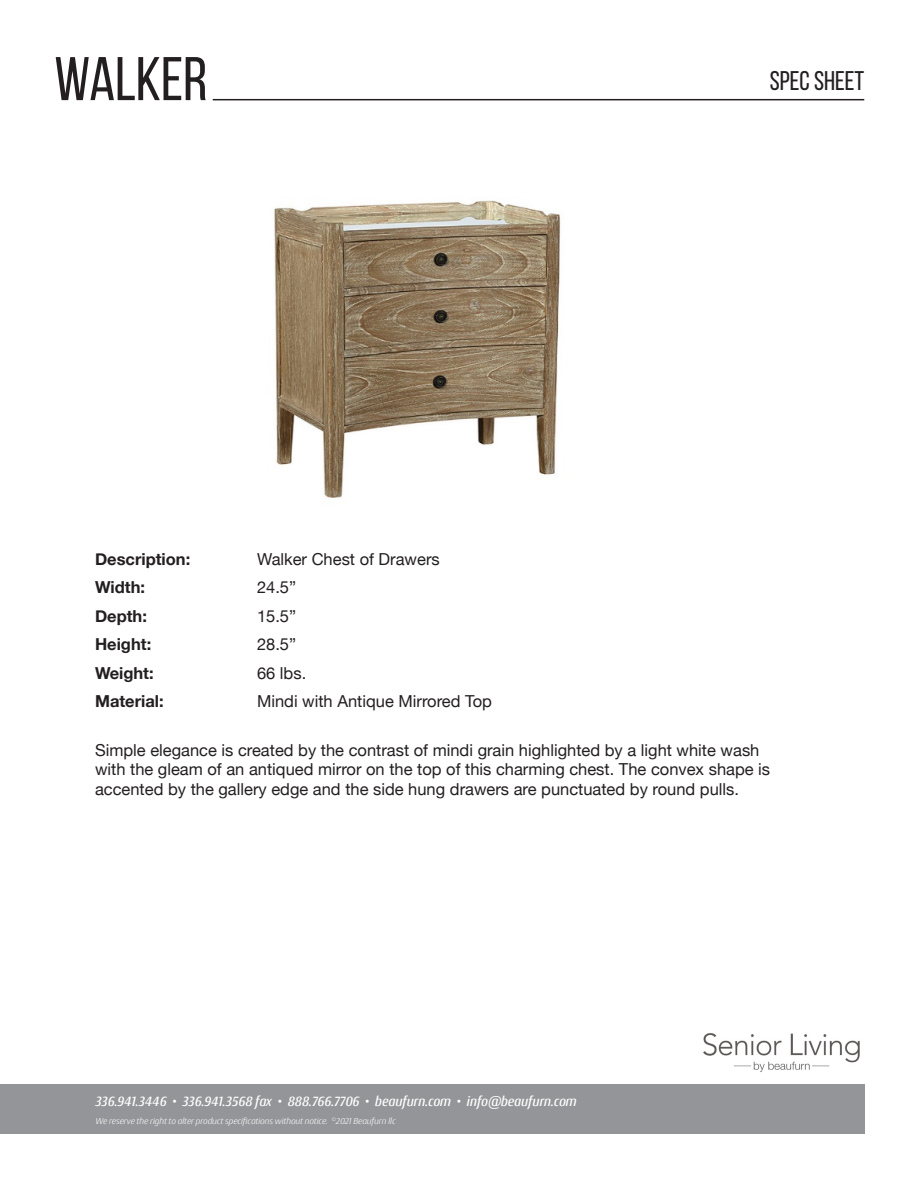
<style>
.page{position:relative;width:918px;height:1188px;background:#fff}
.page>*{position:absolute;margin:0;border:0;box-sizing:border-box;transform-origin:0 0}
.t1{font:61.5px "Bebas Neue";color:#231f20}
.t2{font:27px "Bebas Neue";color:#231f20}
.t3{font:16.5px/19.8px "Helvetica Neue";color:#231f20}
.t4{font:700 16.5px "Helvetica Neue";color:#231f20}
.t5{font:italic 500 14.25px "Conto Narrow";color:#fff}
.t6{font:italic 300 9px "Conto";letter-spacing:-.01em;color:#fff}
</style>
<div class="page">
<div style="left:0;top:1084px;width:864px;height:50px;background:#939598"></div>
<img style="left:703px;top:1033px;width:157px;height:39px">
<hr style="left:213px;top:99px;width:651px;height:1px;background:#231f20">
<img style="left:274px;top:200px;width:287px;height:299px">
<p class="t1" style="left:54px;top:46px;width:155px">WALKER</p>
<p class="t2" style="left:770px;top:66px;width:96px">SPEC SHEET</p>
<p class="t4" style="left:95px;top:546px;width:97px">Description:</p>
<p class="t3" style="left:257px;top:550px;width:184px">Walker Chest of Drawers</p>
<p class="t4" style="left:95px;top:574px;width:52px">Width:</p>
<p class="t3" style="left:257px;top:578px;width:41px">24.5”</p>
<p class="t4" style="left:95px;top:603px;width:53px">Depth:</p>
<p class="t3" style="left:257px;top:607px;width:41px">15.5”</p>
<p class="t4" style="left:95px;top:631px;width:58px">Height:</p>
<p class="t3" style="left:257px;top:635px;width:41px">28.5”</p>
<p class="t4" style="left:95px;top:660px;width:60px">Weight:</p>
<p class="t3" style="left:257px;top:664px;width:51px">66 lbs.</p>
<p class="t4" style="left:95px;top:688px;width:70px">Material:</p>
<p class="t3" style="left:257px;top:692px;width:237px">Mindi with Antique Mirrored Top</p>
<p class="t3" style="left:95px;top:741px;width:677px">Simple elegance is created by the contrast of mindi grain highlighted by a light white wash with the gleam of an antiqued mirror on the top of this charming chest. The convex shape is accented by the gallery edge and the side hung drawers are punctuated by round pulls.</p>
<p class="t5" style="left:95px;top:1092px;width:483px">336.941.3446 • 336.941.3568 fax • 888.766.7706 • beaufurn.com • info@beaufurn.com</p>
<p class="t6" style="left:95px;top:1115px;width:302px">We reserve the right to alter product specifications without notice. <sup>©</sup>2021 Beaufurn llc</p>
</div>
